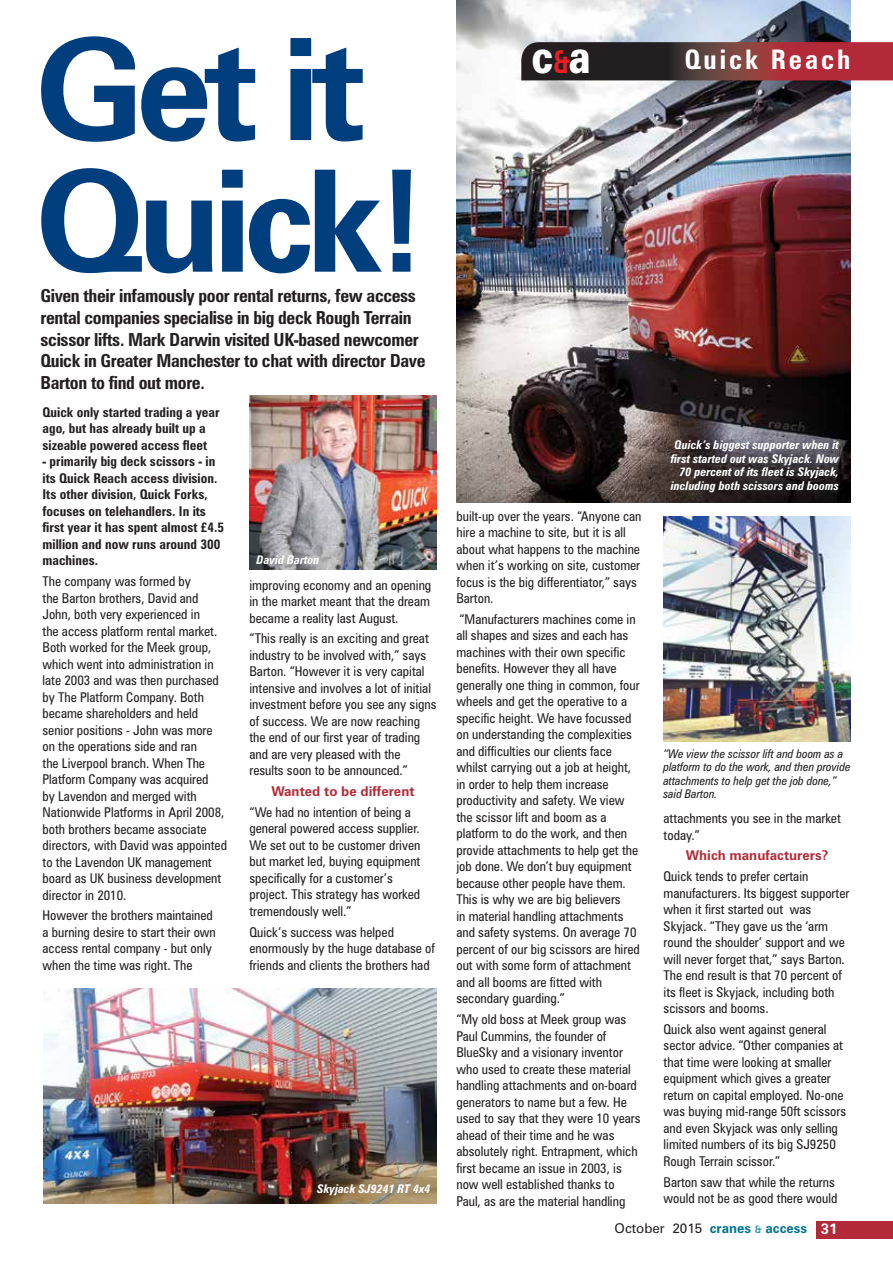
<style>
.page{position:relative;width:893px;height:1263px;background:#fff}
.page>*{position:absolute;margin:0;border:0;box-sizing:border-box;transform-origin:0 0}
.t1{font:700 141.6px/131.6px "Zurich BT";letter-spacing:-.06em;color:#003e7e}
.t2{font:900 45.9px "Zurich BT";color:#fff;scale:.79 1}
.t3{font:700 condensed 27px "Zurich BT";color:#fff}
.t4{font:700 condensed 18px/21.6px "Zurich BT";letter-spacing:-.02em;color:#231f20}
.t5{font:condensed 13.5px/16.5px "Zurich BT";color:#231f20}
.t6{font:700 condensed 13.5px/16.5px "Zurich BT";color:#231f20}
.t7{font:700 13.5px "Zurich BT";color:#b22a37}
.t8{font:700 13.5px "Zurich BT";color:#00728f}
.t9{font:italic 700 condensed 12px/13.5px "Zurich BT";color:#fff;text-align:right}
.t10{font:italic condensed 12px/13.5px "Zurich BT";color:#231f20}
.s1{font-weight:700;font-size:31.65px;color:#ed1d24}
.s2{font-weight:400;color:#231f20}
.s3{font-size:10.5px;color:#3c9db6}
.s4{font-size:15px;color:#fff}
</style>
<div class="page">
<img style="left:44px;top:988px;width:393px;height:215px">
<img style="left:663px;top:517px;width:187px;height:224px">
<img style="left:456px;top:0;width:395px;height:502px">
<div style="left:816px;top:1221px;width:77px;height:17px;background:#b22a37"></div>
<svg style="left:521px;top:42px;width:372px;height:38px"></svg>
<img style="left:249px;top:396px;width:188px;height:174px">
<h1 class="t1" style="left:35px;top:23px;width:395px">Get it<br>Quick!</h1>
<p class="t4" style="left:41px;top:285px;width:386px">Given their infamously poor rental returns, few access rental companies specialise in big deck Rough Terrain scissor lifts. Mark Darwin visited UK-based newcomer Quick in Greater Manchester to chat with director Dave Barton to find out more.</p>
<p class="t6" style="left:43px;top:404px;width:178px">Quick only started trading a year ago, but has already built up a sizeable powered access fleet</p>
<p class="t6" style="left:43px;top:453px;width:183px">- primarily big deck scissors - in its Quick Reach access division.<br>Its other division, Quick Forks, focuses on telehandlers. In its first year it has spent almost £4.5 million and now runs around 300 machines.</p>
<p class="t5" style="left:43px;top:573px;width:186px">The company was formed by<br>the Barton brothers, David and<br>John, both very experienced in<br>the access platform rental market.<br>Both worked for the Meek group, which went into administration in late 2003 and was then purchased by The Platform Company. Both became shareholders and held senior positions - John was more on the operations side and ran<br>the Liverpool branch. When The<br>Platform Company was acquired<br>by Lavendon and merged with<br>Nationwide Platforms in April 2008, both brothers became associate directors, with David was appointed to the Lavendon UK management board as UK business development director in 2010.</p>
<p class="t5" style="left:43px;top:907px;width:175px">However the brothers maintained a burning desire to start their own access rental company - but only when the time was right. The</p>
<p class="t9" style="left:257px;top:553px;width:64px">David Barton</p>
<p class="t5" style="left:249px;top:576px;width:183px;text-align:justify">improving economy and an opening in the market meant that the dream became a reality last August.</p>
<p class="t5" style="left:249px;top:630px;width:189px">“This really is an exciting and great industry to be involved with,” says Barton. “However it is very capital intensive and involves a lot of initial investment before you see any signs of success. We are now reaching the end of our first year of trading and are very pleased with the results soon to be announced.”</p>
<p class="t7" style="left:271px;top:783px;width:145px">Wanted to be different</p>
<p class="t5" style="left:249px;top:804px;width:172px">“We had no intention of being a general powered access supplier.<br>We set out to be customer driven but market led, buying equipment specifically for a customer’s project. This strategy has worked tremendously well.”</p>
<p class="t5" style="left:249px;top:923px;width:187px">Quick’s success was helped enormously by the huge database of friends and clients the brothers had</p>
<p class="t9" style="left:317px;top:1182px;width:115px">Skyjack SJ9241 RT 4x4</p>
<h2 class="t2" style="left:532px;top:28px;width:76px">c<span class="s1">&amp;</span>a</h2>
<h3 class="t3" style="left:684px;top:43px;width:168px">Quick Reach</h3>
<p class="t5" style="left:456px;top:507px;width:186px">built-up over the years. “Anyone can hire a machine to site, but it is all about what happens to the machine when it’s working on site, customer focus is the big differentiator,” says<br>Barton.</p>
<p class="t5" style="left:456px;top:611px;width:185px">“Manufacturers machines come in all shapes and sizes and each has machines with their own specific benefits. However they all have generally one thing in common, four wheels and get the operative to a specific height. We have focussed on understanding the complexities and difficulties our clients face whilst carrying out a job at height, in order to help them increase productivity and safety. We view the scissor lift and boom as a platform to do the work, and then provide attachments to help get the job done. We don’t buy equipment because other people have them.<br>This is why we are big believers<br>in material handling attachments and safety systems. On average 70 percent of our big scissors are hired out with some form of attachment and all booms are fitted with secondary guarding.”</p>
<p class="t5" style="left:456px;top:1011px;width:186px">“My old boss at Meek group was<br>Paul Cummins, the founder of<br>BlueSky and a visionary inventor who used to create these material handling attachments and on-board generators to name but a few. He used to say that they were 10 years ahead of their time and he was absolutely right. Entrapment, which first became an issue in 2003, is now well established thanks to<br>Paul, as are the material handling</p>
<p class="t9" style="left:671px;top:438px;width:170px">Quick’s biggest supporter when it first started out was Skyjack. Now 70 percent of its fleet is Skyjack, including both scissors and booms</p>
<p class="t10" style="left:663px;top:746px;width:189px">“We view the scissor lift and boom as a platform to do the work, and then provide attachments to help get the job done,” said Barton.</p>
<p class="t5" style="left:664px;top:810px;width:179px">attachments you see in the market today.”</p>
<p class="t7" style="left:686px;top:847px;width:144px">Which manufacturers?</p>
<p class="t5" style="left:664px;top:868px;width:187px">Quick tends to prefer certain manufacturers. Its biggest supporter when it first started out was<br>Skyjack. “They gave us the ‘arm round the shoulder’ support and we will never forget that,” says Barton.<br>The end result is that 70 percent of its fleet is Skyjack, including both scissors and booms.</p>
<p class="t5" style="left:664px;top:1021px;width:184px">Quick also went against general sector advice. “Other companies at that time were looking at smaller equipment which gives a greater return on capital employed. No-one was buying mid-range 50ft scissors and even Skyjack was only selling limited numbers of its big SJ9250<br>Rough Terrain scissor.”</p>
<p class="t5" style="left:664px;top:1173px;width:175px">Barton saw that while the returns would not be as good there would</p>
<p class="t8" style="left:615px;top:1220px;width:224px"><span class="s2">October 2015</span> cranes <span class="s3">&amp;</span> access <span class="s4">31</span></p>
</div>
